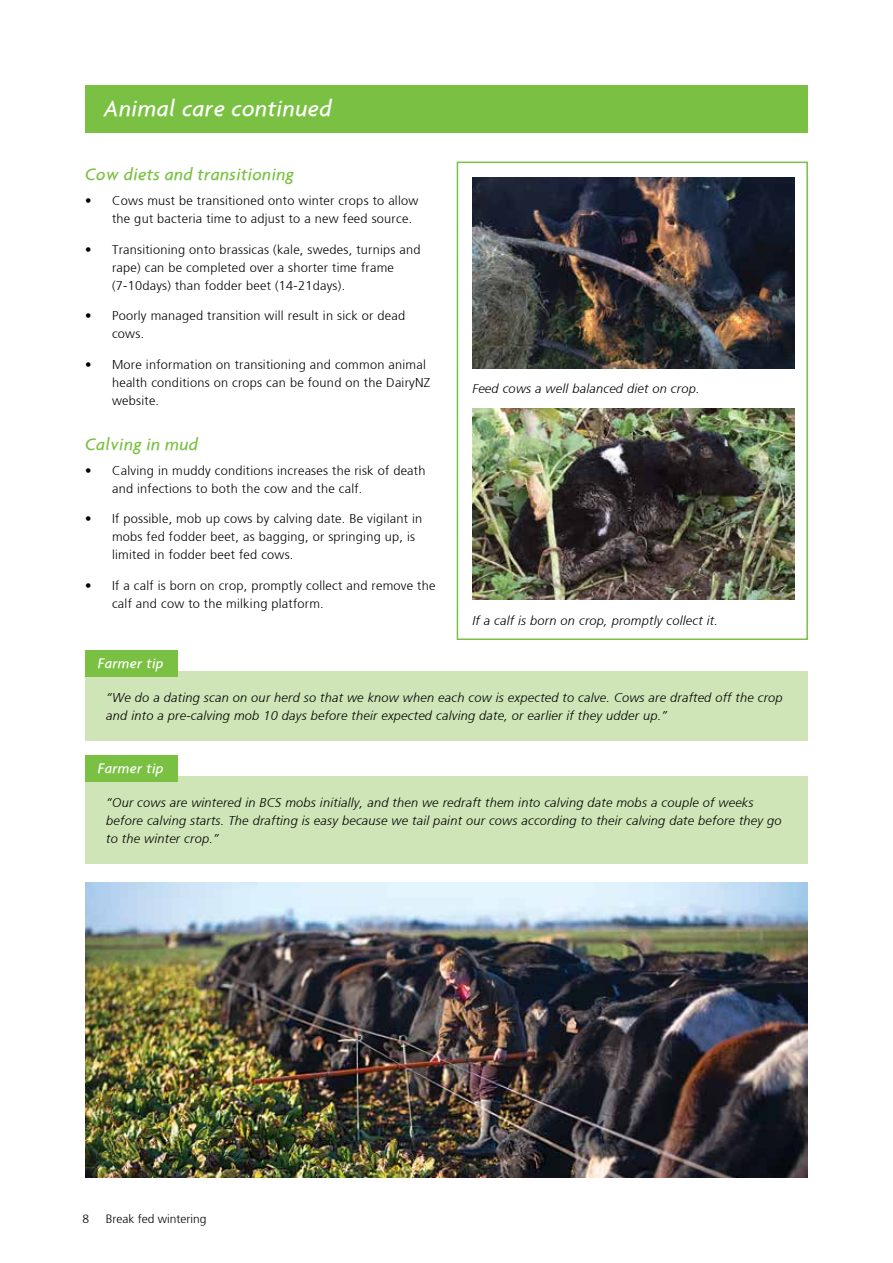
<style>
.page{position:relative;width:893px;height:1263px;background:#fff}
.page>*{position:absolute;margin:0;border:0;box-sizing:border-box;transform-origin:0 0}
.t1{font:italic 500 24px "Agenda";letter-spacing:.02em;color:#fff}
.t2{font:italic 500 18px "Agenda";letter-spacing:.02em;color:#7ac143}
.t3{font:italic 500 15px "Agenda";letter-spacing:.02em;color:#fff}
.t4{font:300 12.75px/18px "Frutiger";letter-spacing:.02em;color:#000}
.t5{font:italic 300 12.75px/18px "Frutiger";letter-spacing:.02em;color:#000}
.t6{font:300 12px "Frutiger";color:#000}
</style>
<div class="page">
<div style="left:457px;top:162px;width:351px;height:478px;border:2px solid #7ac143"></div>
<img style="left:85px;top:882px;width:723px;height:296px">
<img style="left:472px;top:178px;width:323px;height:191px">
<img style="left:472px;top:408px;width:323px;height:192px">
<div style="left:85px;top:85px;width:723px;height:47px;background:#7ac143"></div>
<div style="left:85px;top:671px;width:723px;height:70px;background:#cfe5b7"></div>
<div style="left:85px;top:651px;width:93px;height:26px;background:#7ac143"></div>
<div style="left:85px;top:776px;width:723px;height:88px;background:#cfe5b7"></div>
<div style="left:85px;top:756px;width:93px;height:26px;background:#7ac143"></div>
<h1 class="t1" style="left:104px;top:94px;width:230px">Animal care continued</h1>
<h2 class="t2" style="left:85px;top:164px;width:210px">Cow diets and transitioning</h2>
<p class="t4" style="left:112px;top:192px;width:308px;text-indent:-27px">• Cows must be transitioned onto winter crops to allow the gut bacteria time to adjust to a new feed source.</p>
<p class="t4" style="left:112px;top:240px;width:310px;text-indent:-27px">• Transitioning onto brassicas (kale, swedes, turnips and rape) can be completed over a shorter time frame (7-10days) than fodder beet (14-21days).</p>
<p class="t4" style="left:112px;top:307px;width:295px;text-indent:-27px">• Poorly managed transition will result in sick or dead cows.</p>
<p class="t4" style="left:112px;top:356px;width:320px;text-indent:-27px">• More information on transitioning and common animal health conditions on crops can be found on the DairyNZ website.</p>
<h2 class="t2" style="left:85px;top:433px;width:115px">Calving in mud</h2>
<p class="t4" style="left:112px;top:461px;width:315px;text-indent:-27px">• Calving in muddy conditions increases the risk of death and infections to both the cow and the calf.</p>
<p class="t4" style="left:112px;top:510px;width:312px;text-indent:-27px">• If possible, mob up cows by calving date. Be vigilant in mobs fed fodder beet, as bagging, or springing up, is limited in fodder beet fed cows.</p>
<p class="t4" style="left:112px;top:577px;width:325px;text-indent:-27px">• If a calf is born on crop, promptly collect and remove the calf and cow to the milking platform.</p>
<p class="t3" style="left:98px;top:654px;width:67px">Farmer tip</p>
<p class="t5" style="left:472px;top:380px;width:229px">Feed cows a well balanced diet on crop.</p>
<p class="t5" style="left:472px;top:612px;width:247px">If a calf is born on crop, promptly collect it.</p>
<p class="t5" style="left:106px;top:688px;width:678px">“We do a dating scan on our herd so that we know when each cow is expected to calve. Cows are drafted off the crop and into a pre-calving mob 10 days before their expected calving date, or earlier if they udder up.”</p>
<p class="t3" style="left:98px;top:759px;width:67px">Farmer tip</p>
<p class="t5" style="left:106px;top:793px;width:677px">“Our cows are wintered in BCS mobs initially, and then we redraft them into calving date mobs a couple of weeks before calving starts. The drafting is easy because we tail paint our cows according to their calving date before they go to the winter crop.”</p>
<p class="t6" style="left:82px;top:1212px;width:8px">8</p>
<p class="t6" style="left:106px;top:1212px;width:102px">Break fed wintering</p>
</div>
